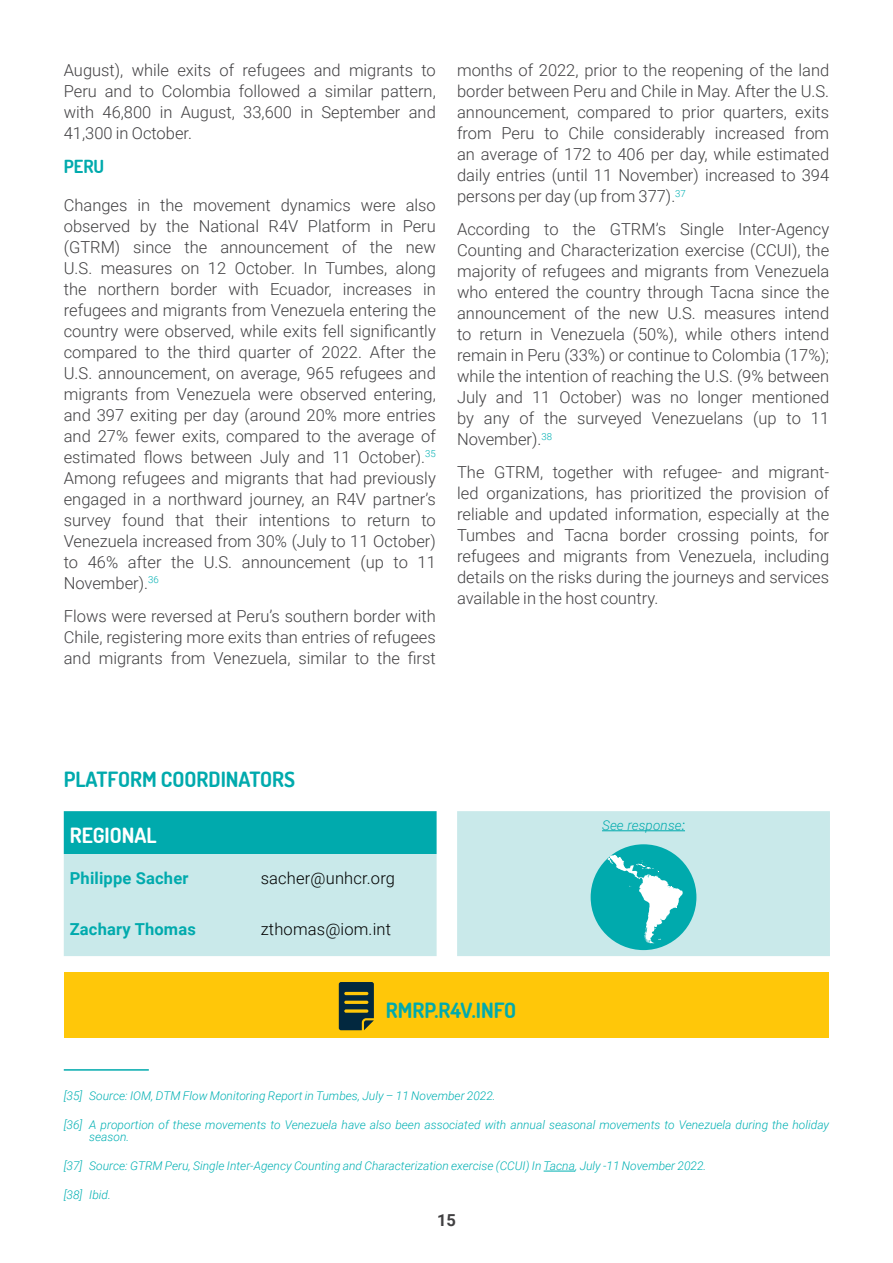
<style>
.page{position:relative;width:893px;height:1263px;background:#fff}
.page>*{position:absolute;margin:0;border:0;box-sizing:border-box;transform-origin:0 0}
.t1{font:700 21px "Dosis";color:#00aaad}
.t2{font:700 21px "Dosis";color:#fff}
.t3{font:700 18px "Dosis";color:#00aaad}
.t4{font:300 16.5px/21px "Roboto";color:#414042;text-align:justify}
.t5{font:300 16.5px "Roboto";letter-spacing:.01em;color:#000}
.t6{font:700 16.5px "Roboto";letter-spacing:.01em;color:#00aaad}
.t7{font:700 16.5px "Roboto";color:#414042}
.t8{font:italic 300 13.5px "Roboto";letter-spacing:.01em;color:#00aaad}
.t9{font:italic 300 12px/12px "Roboto";color:#00b0b3}
.s1{font-weight:400}
</style>
<div class="page">
<hr style="left:64px;top:1069px;width:85px;height:2px;background:#00aaad">
<hr style="left:544px;top:1171px;width:31px;height:1px;background:#00b0b3">
<div style="left:65px;top:972px;width:764px;height:65px;background:#ffc709"></div>
<svg style="left:64px;top:811px;width:373px;height:145px;background:#8dd6d8"></svg>
<svg style="left:339px;top:982px;width:35px;height:48px"></svg>
<div style="left:457px;top:811px;width:373px;height:145px;background:#c9e9ea"></div>
<hr style="left:602px;top:830px;width:83px;height:1px;background:#00aaad">
<div style="left:591px;top:844px;width:105px;height:106px;background:#00aaad;border-radius:50%"></div>
<svg style="left:604px;top:854px;width:79px;height:90px"></svg>
<p class="t4" style="left:64px;top:59px;width:374px">August), while exits of refugees and migrants to Peru and to Colombia followed a similar pattern, with 46,800 in August, 33,600 in September and 41,300 in October.</p>
<p class="t3" style="left:64px;top:155px;width:42px">PERU</p>
<p class="t4" style="left:64px;top:194px;width:374px">Changes in the movement dynamics were also observed by the National R4V Platform in Peru (GTRM) since the announcement of the new U.S. measures on 12 October. In Tumbes, along the northern border with Ecuador, increases in refugees and migrants from Venezuela entering the country were observed, while exits fell significantly compared to the third quarter of 2022. After the U.S. announcement, on average, 965 refugees and migrants from Venezuela were observed entering, and 397 exiting per day (around 20% more entries and 27% fewer exits, compared to the average of estimated flows between July and 11 October).<sup>35<br></sup>Among refugees and migrants that had previously engaged in a northward journey, an R4V partner’s survey found that their intentions to return to Venezuela increased from 30% (July to 11 October) to 46% after the U.S. announcement (up to 11<br>November).<sup>36</sup></p>
<p class="t4" style="left:64px;top:605px;width:374px">Flows were reversed at Peru’s southern border with Chile, registering more exits than entries of refugees and migrants from Venezuela, similar to the first</p>
<p class="t4" style="left:457px;top:59px;width:374px">months of 2022, prior to the reopening of the land border between Peru and Chile in May. After the U.S. announcement, compared to prior quarters, exits from Peru to Chile considerably increased from an average of 172 to 406 per day, while estimated daily entries (until 11 November) increased to 394 persons per day (up from 377).<sup>37</sup></p>
<p class="t4" style="left:457px;top:218px;width:374px">According to the GTRM’s Single Inter-Agency Counting and Characterization exercise (CCUI), the majority of refugees and migrants from Venezuela who entered the country through Tacna since the announcement of the new U.S. measures intend to return in Venezuela (50%), while others intend remain in Peru (33%) or continue to Colombia (17%); while the intention of reaching the U.S. (9% between July and 11 October) was no longer mentioned by any of the surveyed Venezuelans (up to 11<br>November).<sup>38</sup></p>
<p class="t4" style="left:457px;top:461px;width:374px">The GTRM, together with refugee- and migrant&shy;led organizations, has prioritized the provision of reliable and updated information, especially at the Tumbes and Tacna border crossing points, for refugees and migrants from Venezuela, including details on the risks during the journeys and services available in the host country.</p>
<p class="t1" style="left:64px;top:766px;width:233px">PLATFORM COORDINATORS</p>
<p class="t2" style="left:70px;top:822px;width:88px">REGIONAL</p>
<p class="t6" style="left:70px;top:866px;width:120px">Philippe Sacher</p>
<p class="t5" style="left:261px;top:866px;width:136px">sacher@unhcr.org</p>
<p class="t6" style="left:70px;top:917px;width:128px">Zachary Thomas</p>
<p class="t5" style="left:261px;top:917px;width:132px">zthomas@iom.int</p>
<p class="t8" style="left:602px;top:815px;width:84px">See response<span class="s1">:</span></p>
<p class="t1" style="left:386px;top:997px;width:132px">RMRP.R4V.INFO</p>
<p class="t9" style="left:64px;top:1089px;width:433px">[35] Source: IOM, DTM Flow Monitoring Report in Tumbes, July – 11 November 2022.</p>
<p class="t9" style="left:89px;top:1118px;width:741px;text-indent:-26px">[36] A proportion of these movements to Venezuela have also been associated with annual seasonal movements to Venezuela during the holiday season.</p>
<p class="t9" style="left:64px;top:1159px;width:644px">[37] Source: GTRM Peru, Single Inter-Agency Counting and Characterization exercise (CCUI) In Tacna, July -11 November 2022.</p>
<p class="t9" style="left:64px;top:1188px;width:49px">[38] Ibid.</p>
<p class="t7" style="left:437px;top:1209px;width:20px">15</p>
</div>
